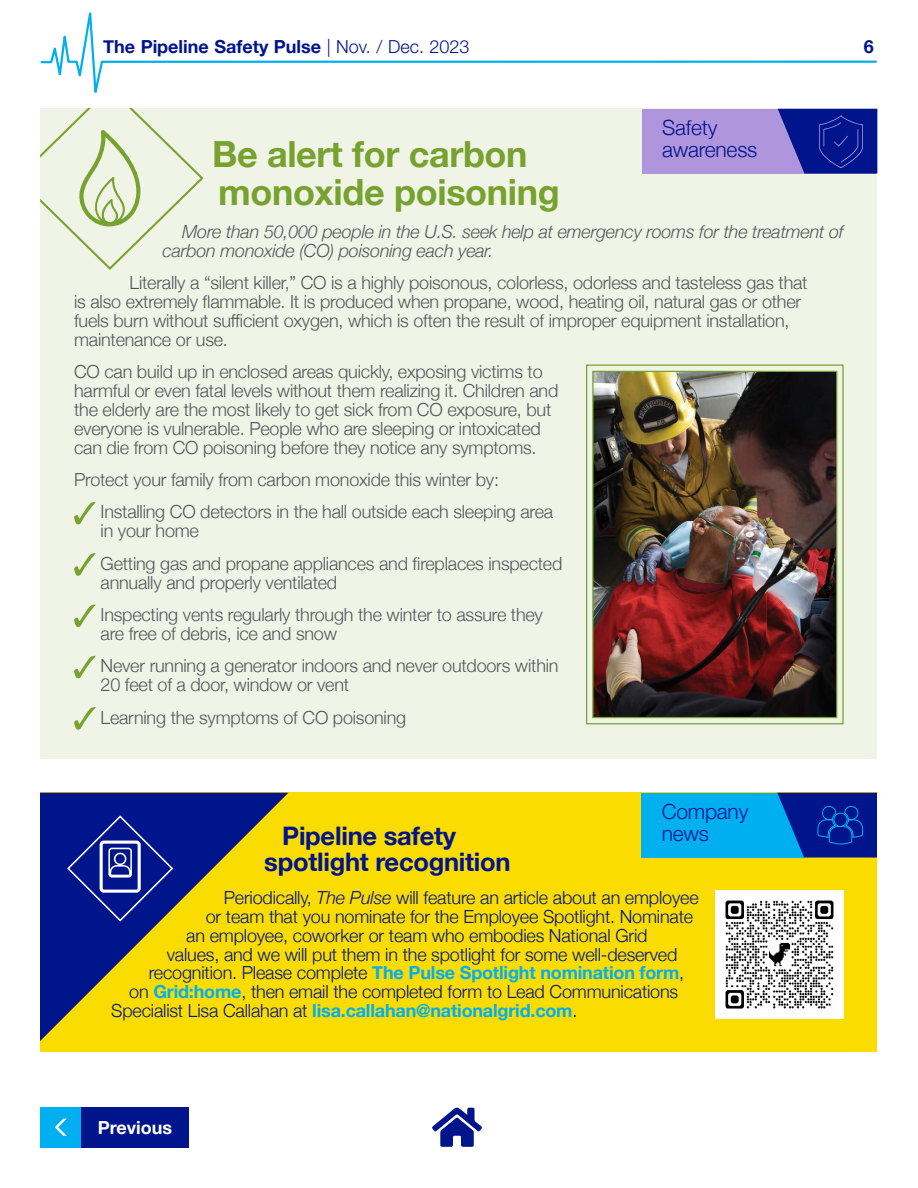
<style>
.page{position:relative;width:918px;height:1188px;background:#fff}
.page>*{position:absolute;margin:0;border:0;box-sizing:border-box;transform-origin:0 0}
.t1{font:700 36px/37.8px "Helvetica Neue";letter-spacing:-.01em;color:#78a22f}
.t2{font:700 25.5px/26.7px "Helvetica Neue";letter-spacing:-.01em;color:#00148c}
.t3{font:300 21px/22px "Helvetica Neue";letter-spacing:-.01em;color:#00148c}
.t4{font:300 21px/22px "Helvetica Neue LT Pro";letter-spacing:-.01em;color:#00148c}
.t5{font:300 18px/18.9px "Helvetica Neue";letter-spacing:-.01em;color:#55555a}
.t6{font:300 18px "Helvetica Neue";letter-spacing:-.01em;color:#00148c}
.t7{font:700 18px "Helvetica Neue";letter-spacing:-.01em;color:#00aff0}
.t8{font:italic 300 18px/18.9px "Helvetica Neue";letter-spacing:-.01em;color:#55555a}
.t9{font:700 18px "Helvetica Neue";color:#00148c}
.t10{font:700 18px "Helvetica Neue";color:#fff}
.s1{font-family:"Helvetica Neue LT Pro";font-weight:300}
.s2{font-style:italic}
.s3{font-weight:300;color:#00148c}
.s4{font-weight:700;color:#00aff0}
</style>
<div class="page">
<svg style="left:40px;top:12px;width:837px;height:81px"></svg>
<div style="left:81px;top:1107px;width:108px;height:41px;background:#00148c"></div>
<div style="left:40px;top:1107px;width:41px;height:41px;background:#00aff0"></div>
<svg style="left:55px;top:1119px;width:12px;height:17px"></svg>
<svg style="left:432px;top:1107px;width:50px;height:40px"></svg>
<div style="left:40px;top:108px;width:837px;height:650px;background:#eff4e6"></div>
<svg style="left:74px;top:502px;width:22px;height:22px"></svg>
<svg style="left:74px;top:553px;width:22px;height:23px"></svg>
<svg style="left:74px;top:604px;width:22px;height:23px"></svg>
<svg style="left:74px;top:656px;width:22px;height:22px"></svg>
<svg style="left:74px;top:707px;width:22px;height:23px"></svg>
<svg style="left:40px;top:108px;width:164px;height:162px"></svg>
<div style="left:642px;top:109px;width:234px;height:65px;background:#af96dc"></div>
<svg style="left:778px;top:109px;width:99px;height:65px;background:#1d2a99"></svg>
<svg style="left:586px;top:364px;width:258px;height:361px"></svg>
<img style="left:592px;top:370px;width:246px;height:349px">
<div style="left:40px;top:793px;width:837px;height:259px;background:#fadc00"></div>
<svg style="left:40px;top:793px;width:248px;height:248px"></svg>
<svg style="left:67px;top:815px;width:106px;height:107px;background:#1e2f97"></svg>
<img style="left:715px;top:890px;width:128px;height:128px">
<div style="left:642px;top:793px;width:162px;height:65px;background:#00aff0"></div>
<svg style="left:777px;top:793px;width:100px;height:65px;background:#01319d"></svg>
<p class="t9" style="left:103px;top:32px;width:368px">The Pipeline Safety Pulse <span class="s1">| Nov. / Dec. 2023</span></p>
<p class="t9" style="left:864px;top:32px;width:12px">6</p>
<p class="t3" style="left:662px;top:115px;width:97px">Safety awareness</p>
<h1 class="t1" style="left:212px;top:137px;width:349px">Be alert for carbon monoxide poisoning</h1>
<p class="t8" style="left:163px;top:221px;width:682px;text-indent:19px">More than 50,000 people in the U.S. seek help at emergency rooms for the treatment of carbon monoxide (CO) poisoning each year.</p>
<p class="t5" style="left:74px;top:272px;width:735px;text-indent:55px">Literally a “silent killer,” CO is a highly poisonous, colorless, odorless and tasteless gas that is also extremely flammable. It is produced when propane, wood, heating oil, natural gas or other fuels burn without sufficient oxygen, which is often the result of improper equipment installation, maintenance or use.</p>
<p class="t5" style="left:74px;top:361px;width:486px">CO can build up in enclosed areas quickly, exposing victims to harmful or even fatal levels without them realizing it. Children and the elderly are the most likely to get sick from CO exposure, but everyone is vulnerable. People who are sleeping or intoxicated can die from CO poisoning before they notice any symptoms.</p>
<p class="t5" style="left:101px;top:462px;width:454px;line-height:32.4px;text-indent:-26px">Protect your family from carbon monoxide this winter by:<br>Installing CO detectors in the hall outside each sleeping area</p>
<p class="t5" style="left:101px;top:513px;width:463px;line-height:32.4px">in your home<br>Getting gas and propane appliances and fireplaces inspected</p>
<p class="t5" style="left:101px;top:565px;width:444px;line-height:32.4px">annually and properly ventilated<br>Inspecting vents regularly through the winter to assure they</p>
<p class="t5" style="left:101px;top:616px;width:459px;line-height:32.4px">are free of debris, ice and snow<br>Never running a generator indoors and never outdoors within</p>
<p class="t5" style="left:101px;top:667px;width:307px;line-height:32.4px">20 feet of a door, window or vent<br>Learning the symptoms of CO poisoning</p>
<p class="t4" style="left:662px;top:800px;width:88px">Company news</p>
<h2 class="t2" style="left:264px;top:823px;width:248px;text-indent:18px">Pipeline safety spotlight recognition</h2>
<p class="t6" style="left:224px;top:883px;width:477px">Periodically, <span class="s2">The Pulse</span> will feature an article about an employee</p>
<p class="t6" style="left:206px;top:902px;width:489px">or team that you nominate for the Employee Spotlight. Nominate</p>
<p class="t6" style="left:186px;top:921px;width:463px">an employee, coworker or team who embodies National Grid</p>
<p class="t6" style="left:167px;top:940px;width:512px">values, and we will put them in the spotlight for some well-deserved</p>
<p class="t7" style="left:149px;top:959px;width:537px"><span class="s3">recognition. Please complete</span> The Pulse Spotlight nomination form<span class="s3">,</span></p>
<p class="t6" style="left:129px;top:977px;width:551px">on <span class="s4">Grid:home</span>, then email the completed form to Lead Communications</p>
<p class="t7" style="left:111px;top:997px;width:468px"><span class="s3">Specialist Lisa Callahan at</span> lisa.callahan@nationalgrid.com<span class="s3">.</span></p>
<p class="t10" style="left:98px;top:1113px;width:76px">Previous</p>
</div>
